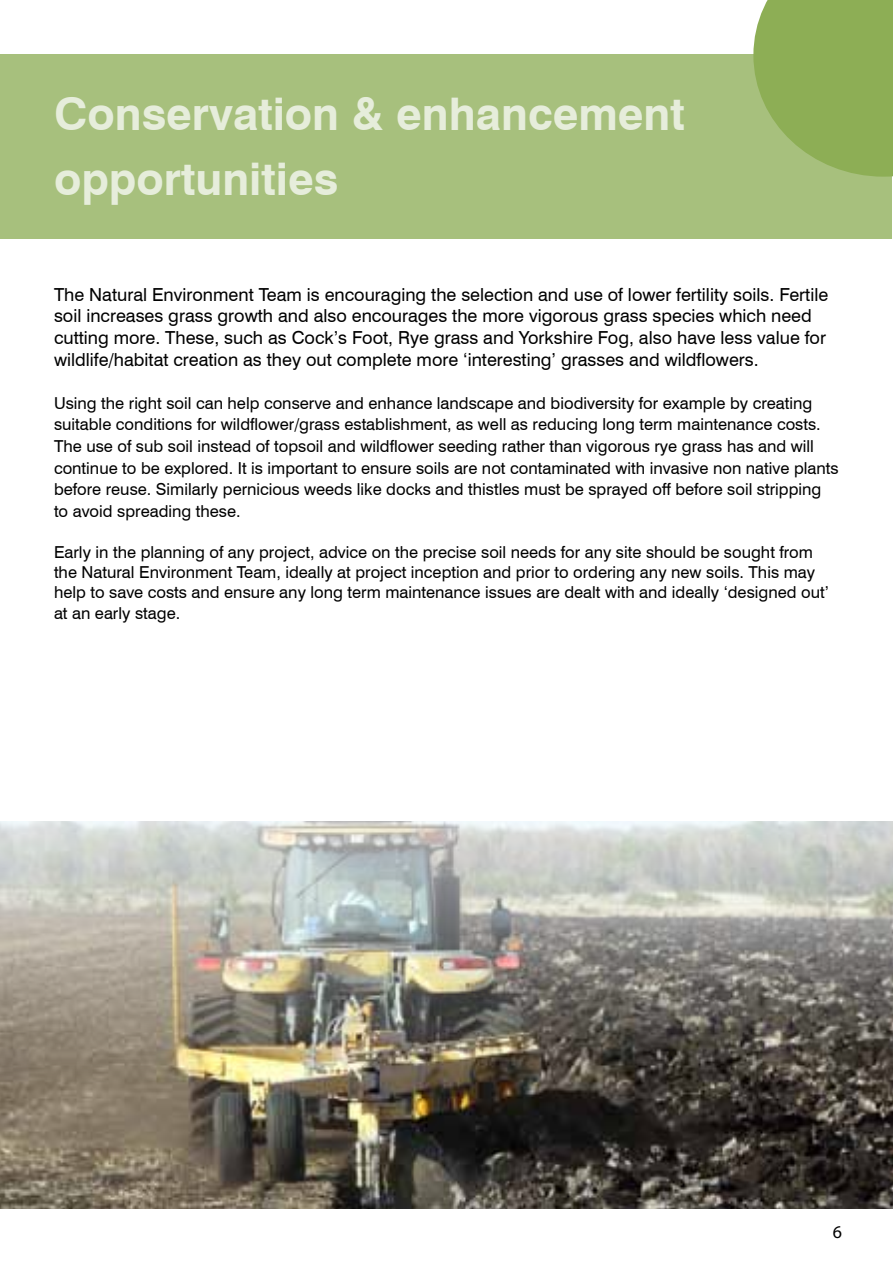
<style>
.page{position:relative;width:893px;height:1263px;background:#fff}
.page>*{position:absolute;margin:0;border:0;box-sizing:border-box;transform-origin:0 0}
.t1{font:700 45px/64.8px "Swiss 721 BT";color:#e6eddb}
.t2{font:18px/21.6px "Swiss 721 BT";color:#000}
.t3{font:16.5px/21.6px "Swiss 721 BT";color:#000}
</style>
<div class="page">
<div style="left:0;top:54px;width:892px;height:185px;background:#a7c07d"></div>
<svg style="left:753px;top:0;width:140px;height:177px"></svg>
<img style="left:0;top:822px;width:893px;height:387px">
<h1 class="t1" style="left:54px;top:81px;width:632px">Conservation &amp; enhancement opportunities</h1>
<p class="t2" style="left:54px;top:283px;width:776px">The Natural Environment Team is encouraging the selection and use of lower fertility soils. Fertile soil increases grass growth and also encourages the more vigorous grass species which need cutting more. These, such as Cock’s Foot, Rye grass and Yorkshire Fog, also have less value for wildlife/habitat creation as they out complete more ‘interesting’ grasses and wildflowers.</p>
<p class="t3" style="left:54px;top:392px;width:786px">Using the right soil can help conserve and enhance landscape and biodiversity for example by creating suitable conditions for wildflower/grass establishment, as well as reducing long term maintenance costs.<br>The use of sub soil instead of topsoil and wildflower seeding rather than vigorous rye grass has and will continue to be explored. It is important to ensure soils are not contaminated with invasive non native plants before reuse. Similarly pernicious weeds like docks and thistles must be sprayed off before soil stripping to avoid spreading these.</p>
<p class="t3" style="left:54px;top:542px;width:776px;line-height:19.8px">Early in the planning of any project, advice on the precise soil needs for any site should be sought from the Natural Environment Team, ideally at project inception and prior to ordering any new soils. This may help to save costs and ensure any long term maintenance issues are dealt with and ideally ‘designed out’</p>
<p class="t3" style="left:54px;top:602px;width:128px">at an early stage.</p>
</div>
